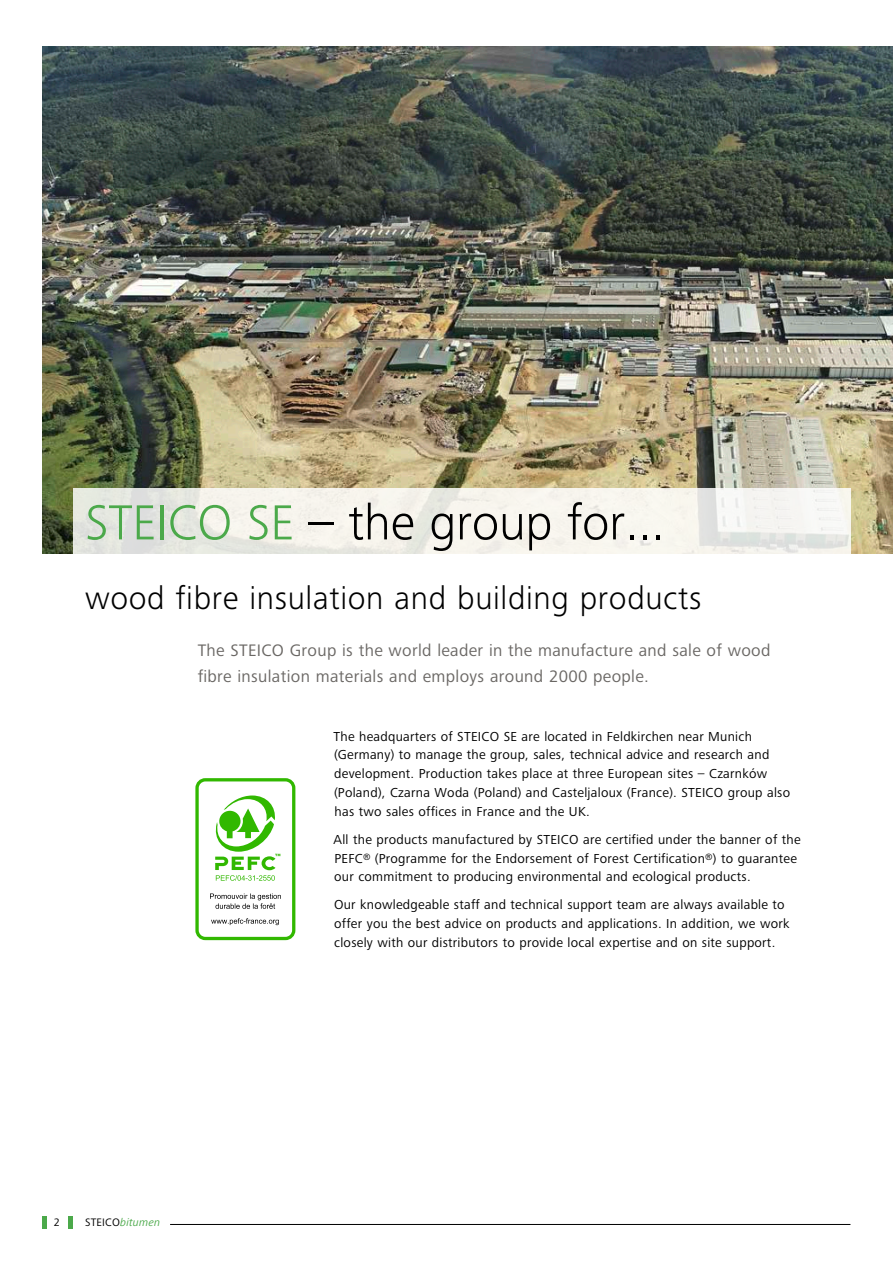
<style>
.page{position:relative;width:893px;height:1263px;background:#fff}
.page>*{position:absolute;margin:0;border:0;box-sizing:border-box;transform-origin:0 0}
.t1{font:300 51px "Frutiger Next LTW1 G";letter-spacing:-.005em;color:#000}
.t2{font:300 33px "Frutiger Next LTW1 G";letter-spacing:.02em;color:#000}
.t3{font:17.25px/25.5px "Frutiger Next LTW1 G";letter-spacing:.02em;color:#6a6764}
.t4{font:13.5px/18.8px "Frutiger Next LTW1 G";letter-spacing:.02em;color:#000}
.t5{font:italic 11.25px "Frutiger Next LTW1 G";letter-spacing:.02em;color:#4ba94a}
.t6{font:11.25px "Frutiger Next LTW1 G";color:#000}
.s1{color:#4ba94a}
.s2{font-style:normal;color:#000}
</style>
<div class="page">
<hr style="left:170px;top:1224px;width:680px;height:1px;background:#000">
<hr style="left:43px;top:1216px;width:4px;height:13px;background:#4ba94a">
<div style="left:68px;top:1216px;width:5px;height:13px;background:#4ba94a"></div>
<img style="left:43px;top:47px;width:850px;height:506px">
<svg style="left:73px;top:489px;width:777px;height:65px;fill:#f6f3ec"></svg>
<div style="left:195px;top:778px;width:100px;height:162px;border:3px solid #31b800;border-radius:8px"></div>
<svg style="left:210px;top:893px;width:71px;height:16px"></svg>
<svg style="left:211px;top:918px;width:68px;height:7px"></svg>
<svg style="left:215px;top:795px;width:65px;height:86px"></svg>
<h1 class="t1" style="left:85px;top:493px;width:581px"><span class="s1">STEICO SE</span> – the group for...</h1>
<h2 class="t2" style="left:85px;top:580px;width:618px">wood fibre insulation and building products</h2>
<p class="t3" style="left:198px;top:638px;width:574px">The STEICO Group is the world leader in the manufacture and sale of wood fibre insulation materials and employs around 2000 people.</p>
<p class="t6" style="left:54px;top:1216px;width:8px">2</p>
<p class="t5" style="left:85px;top:1216px;width:77px"><span class="s2">STEICO</span>bitumen</p>
<p class="t4" style="left:334px;top:727px;width:458px">The headquarters of STEICO SE are located in Feldkirchen near Munich (Germany) to manage the group, sales, technical advice and research and development. Production takes place at three European sites – Czarnków (Poland), Czarna Woda (Poland) and Casteljaloux (France). STEICO group also has two sales offices in France and the UK.</p>
<p class="t4" style="left:334px;top:830px;width:469px">All the products manufactured by STEICO are certified under the banner of the<br>PEFC<sup>®</sup> (Programme for the Endorsement of Forest Certification<sup>®</sup>) to guarantee our commitment to producing environmental and ecological products.</p>
<p class="t4" style="left:334px;top:896px;width:457px">Our knowledgeable staff and technical support team are always available to offer you the best advice on products and applications. In addition, we work closely with our distributors to provide local expertise and on site support.</p>
</div>
